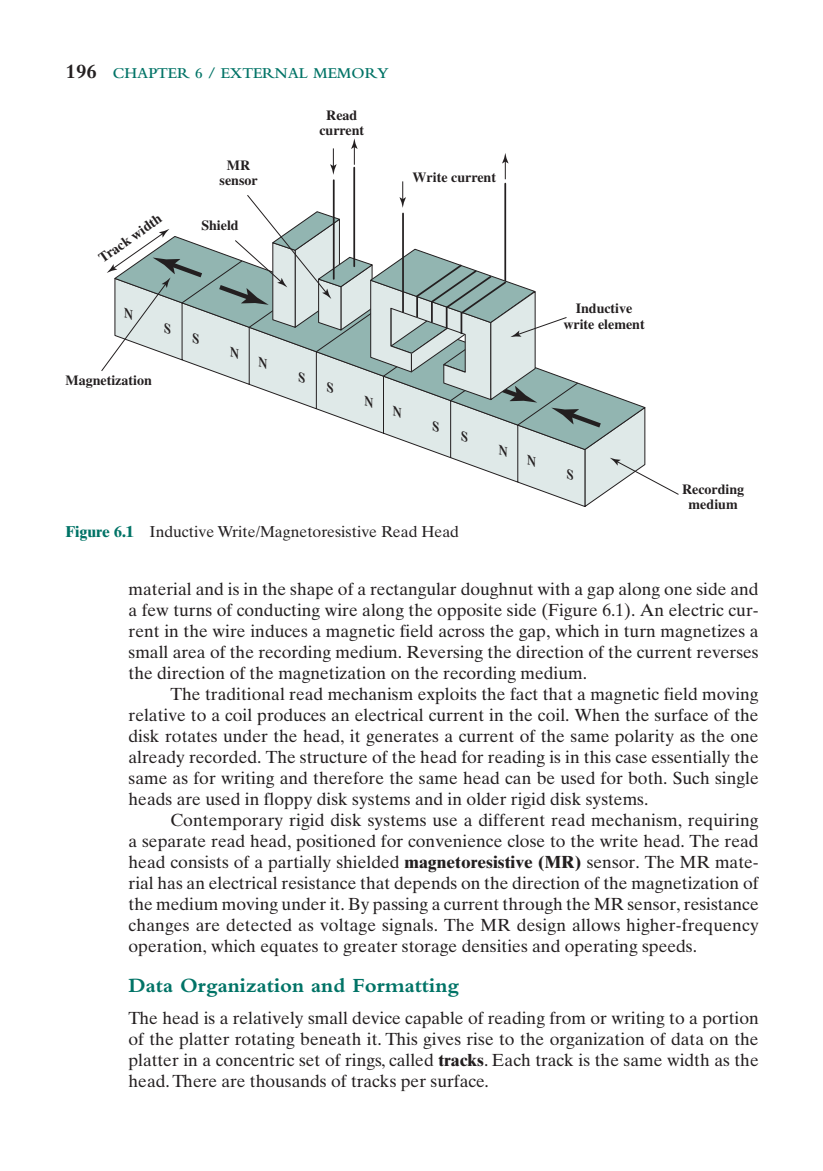
<style>
.page{position:relative;width:823px;height:1171px;background:#fff}
.page>*{position:absolute;margin:0;border:0;box-sizing:border-box;transform-origin:0 0}
.t1{font:700 21px "Bembo Std";color:#007366}
.t2{font:17.5px/21px "Times Ten LT Std";color:#231f20;text-align:justify}
.t3{font:15.75px "Times Ten LT Std";color:#231f20}
.t4{font:600 15.75px "Bembo Std";color:#007366}
.t5{font:700 14px/15.8px "Times LT Std";color:#231f20;text-align:center}
.s1{font-weight:700;font-size:21px;color:#231f20}
.s2{font-weight:700;color:#007366}
.s3{font-weight:700}
</style>
<div class="page">
<svg style="left:128px;top:235px;width:86px;height:25px"></svg>
<svg style="left:159px;top:229px;width:10px;height:8px"></svg>
<svg style="left:207px;top:260px;width:7px;height:112px"></svg>
<svg style="left:101px;top:257px;width:106px;height:114px"></svg>
<svg style="left:214px;top:138px;width:465px;height:369px"></svg>
<p class="t4" style="left:66px;top:65px;width:325px"><span class="s1">196</span> CHAPTER 6 / EXTERNAL MEMORY</p>
<p class="t5" style="left:96px;top:252px;width:75px;rotate:-35deg">Track width</p>
<p class="t5" style="left:220px;top:157px;width:40px">MR sensor</p>
<p class="t5" style="left:201px;top:217px;width:39px">Shield</p>
<p class="t5" style="left:66px;top:372px;width:88px">Magnetization</p>
<p class="t5" style="left:319px;top:107px;width:46px">Read current</p>
<p class="t5" style="left:413px;top:169px;width:85px">Write current</p>
<p class="t3" style="left:66px;top:522px;width:395px"><span class="s2">Figure 6.1</span> Inductive Write/Magnetoresistive Read Head</p>
<p class="t5" style="left:563px;top:300px;width:83px">Inductive write element</p>
<p class="t5" style="left:682px;top:480px;width:64px">Recording medium</p>
<p class="t2" style="left:129px;top:578px;width:631px">material and is in the shape of a rectangular doughnut with a gap along one side and</p>
<p class="t2" style="left:129px;top:599px;width:631px">a few turns of conducting wire along the opposite side (Figure 6.1). An electric cur-</p>
<p class="t2" style="left:129px;top:620px;width:631px">rent in the wire induces a magnetic field across the gap, which in turn magnetizes a</p>
<p class="t2" style="left:129px;top:641px;width:632px">small area of the recording medium. Reversing the direction of the current reverses</p>
<p class="t2" style="left:129px;top:662px;width:460px">the direction of the magnetization on the recording medium.</p>
<p class="t2" style="left:171px;top:683px;width:589px">The traditional read mechanism exploits the fact that a magnetic field moving</p>
<p class="t2" style="left:129px;top:704px;width:632px">relative to a coil produces an electrical current in the coil. When the surface of the</p>
<p class="t2" style="left:129px;top:725px;width:632px">disk rotates under the head, it generates a current of the same polarity as the one</p>
<p class="t2" style="left:129px;top:746px;width:632px">already recorded. The structure of the head for reading is in this case essentially the</p>
<p class="t2" style="left:129px;top:767px;width:632px">same as for writing and therefore the same head can be used for both. Such single</p>
<p class="t2" style="left:129px;top:788px;width:521px">heads are used in floppy disk systems and in older rigid disk systems.</p>
<p class="t2" style="left:171px;top:809px;width:589px">Contemporary rigid disk systems use a different read mechanism, requiring</p>
<p class="t2" style="left:129px;top:830px;width:631px">a separate read head, positioned for convenience close to the write head. The read</p>
<p class="t2" style="left:129px;top:851px;width:632px">head consists of a partially shielded <span class="s3">magnetoresistive (MR)</span> sensor. The MR mate-</p>
<p class="t2" style="left:129px;top:872px;width:631px">rial has an electrical resistance that depends on the direction of the magnetization of</p>
<p class="t2" style="left:129px;top:893px;width:632px">the medium moving under it. By passing a current through the MR sensor, resistance</p>
<p class="t2" style="left:129px;top:914px;width:632px">changes are detected as voltage signals. The MR design allows higher--frequency</p>
<p class="t2" style="left:129px;top:935px;width:570px">operation, which equates to greater storage densities and operating speeds.</p>
<p class="t1" style="left:129px;top:974px;width:332px">Data Organization and Formatting</p>
<p class="t2" style="left:129px;top:1007px;width:632px">The head is a relatively small device capable of reading from or writing to a portion of the platter rotating beneath it. This gives rise to the organization of data on the platter in a concentric set of rings, called <span class="s3">tracks</span>. Each track is the same width as the head. There are thousands of tracks per surface.</p>
</div>
